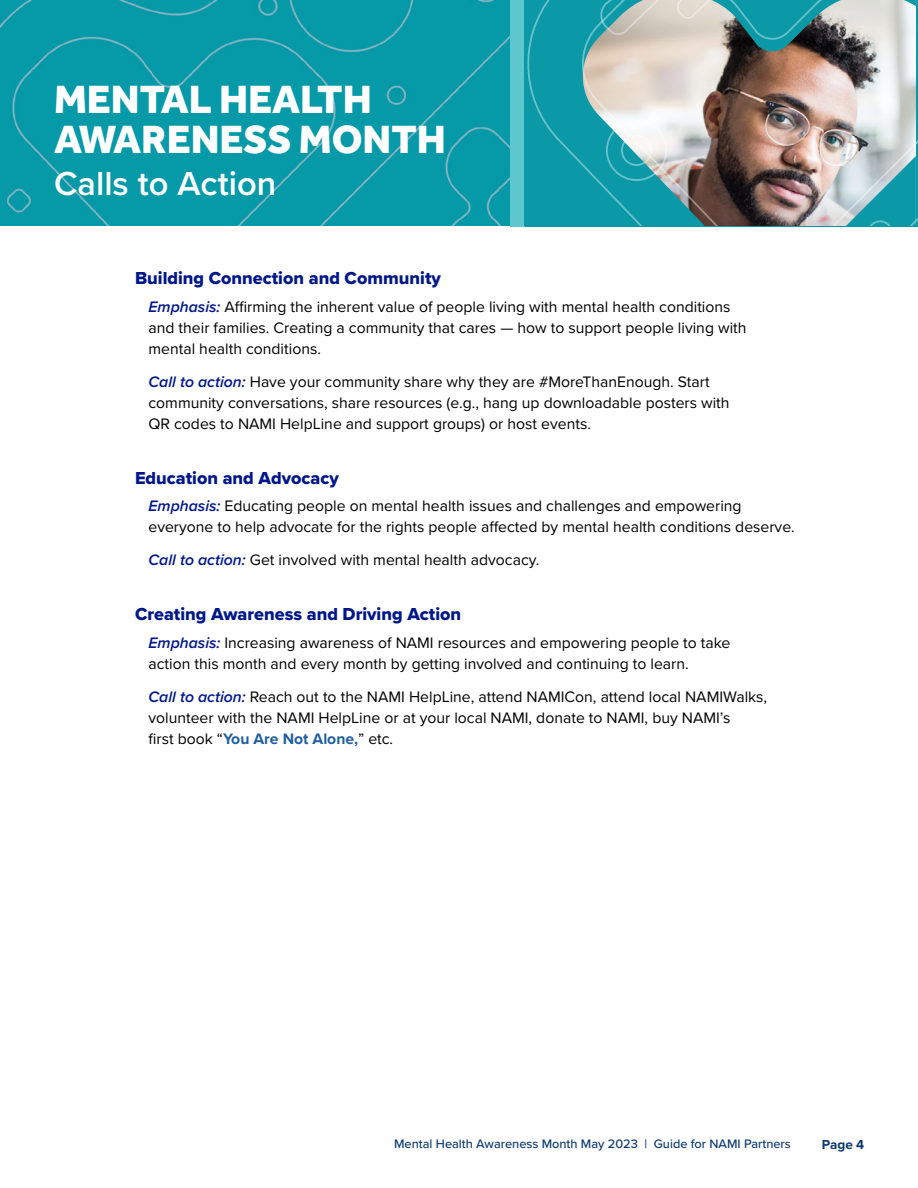
<style>
.page{position:relative;width:918px;height:1188px;background:#fff}
.page>*{position:absolute;margin:0;border:0;box-sizing:border-box;transform-origin:0 0}
.t1{font:800 40.5px/40.5px "Effra";color:#fff}
.t2{font:600 34.5px "Proxima Nova";color:#fff}
.t3{font:18px "Proxima Nova Extrabld";color:#001789}
.t4{font:15.75px/21px "Proxima Nova";color:#000}
.t5{font:700 13.5px "Proxima Nova";color:#0b3970}
.t6{font:500 12.75px "Proxima Nova";color:#0b3970}
.s1{font-weight:600;font-style:italic;color:#001789}
.s2{font-weight:700;color:#215e9e}
</style>
<div class="page">
<div style="left:0;top:0;width:511px;height:225px;background:#069aa8"></div>
<div style="left:511px;top:0;width:15px;height:226px;background:#5ec7ce"></div>
<div style="left:527px;top:0;width:55px;height:226px;background:#0b99a8"></div>
<img style="left:582px;top:0;width:336px;height:226px">
<svg style="left:600px;top:0;width:60px;height:35px;background:#93b9b6"></svg>
<svg style="left:677px;top:0;width:36px;height:19px"></svg>
<div style="left:606px;top:120px;width:61px;height:61px;border:2px solid #fff;border-radius:50%"></div>
<div style="left:621px;top:135px;width:31px;height:31px;border:2px solid #fff;border-radius:50%"></div>
<svg style="left:868px;top:220px;width:25px;height:6px"></svg>
<h1 class="t1" style="left:54px;top:79px;width:393px">MENTAL HEALTH<br>AWARENESS MONTH</h1>
<h2 class="t2" style="left:54px;top:158px;width:224px">Calls to Action</h2>
<p class="t3" style="left:135px;top:265px;width:307px">Building Connection and Community</p>
<p class="t4" style="left:148px;top:296px;width:600px"><span class="s1">Emphasis:</span> Affirming the inherent value of people living with mental health conditions and their families. Creating a community that cares — how to support people living with mental health conditions.</p>
<p class="t4" style="left:148px;top:371px;width:583px"><span class="s1">Call to action:</span> Have your community share why they are #MoreThanEnough. Start community conversations, share resources (e.g., hang up downloadable posters with<br>QR codes to NAMI HelpLine and support groups) or host events.</p>
<p class="t3" style="left:135px;top:464px;width:205px">Education and Advocacy</p>
<p class="t4" style="left:148px;top:495px;width:648px"><span class="s1">Emphasis:</span> Educating people on mental health issues and challenges and empowering everyone to help advocate for the rights people affected by mental health conditions deserve.</p>
<p class="t4" style="left:148px;top:549px;width:392px"><span class="s1">Call to action:</span> Get involved with mental health advocacy.</p>
<p class="t3" style="left:135px;top:600px;width:328px">Creating Awareness and Driving Action</p>
<p class="t4" style="left:148px;top:631px;width:584px"><span class="s1">Emphasis:</span> Increasing awareness of NAMI resources and empowering people to take action this month and every month by getting involved and continuing to learn.</p>
<p class="t4" style="left:148px;top:685px;width:620px"><span class="s1">Call to action:</span> Reach out to the NAMI HelpLine, attend NAMICon, attend local NAMIWalks, volunteer with the NAMI HelpLine or at your local NAMI, donate to NAMI, buy NAMI’s<br>first book “<span class="s2">You Are Not Alone,</span>” etc.</p>
<p class="t6" style="left:394px;top:1134px;width:398px">Mental Health Awareness Month May 2023 | Guide for NAMI Partners</p>
<p class="t5" style="left:822px;top:1134px;width:44px">Page 4</p>
</div>
